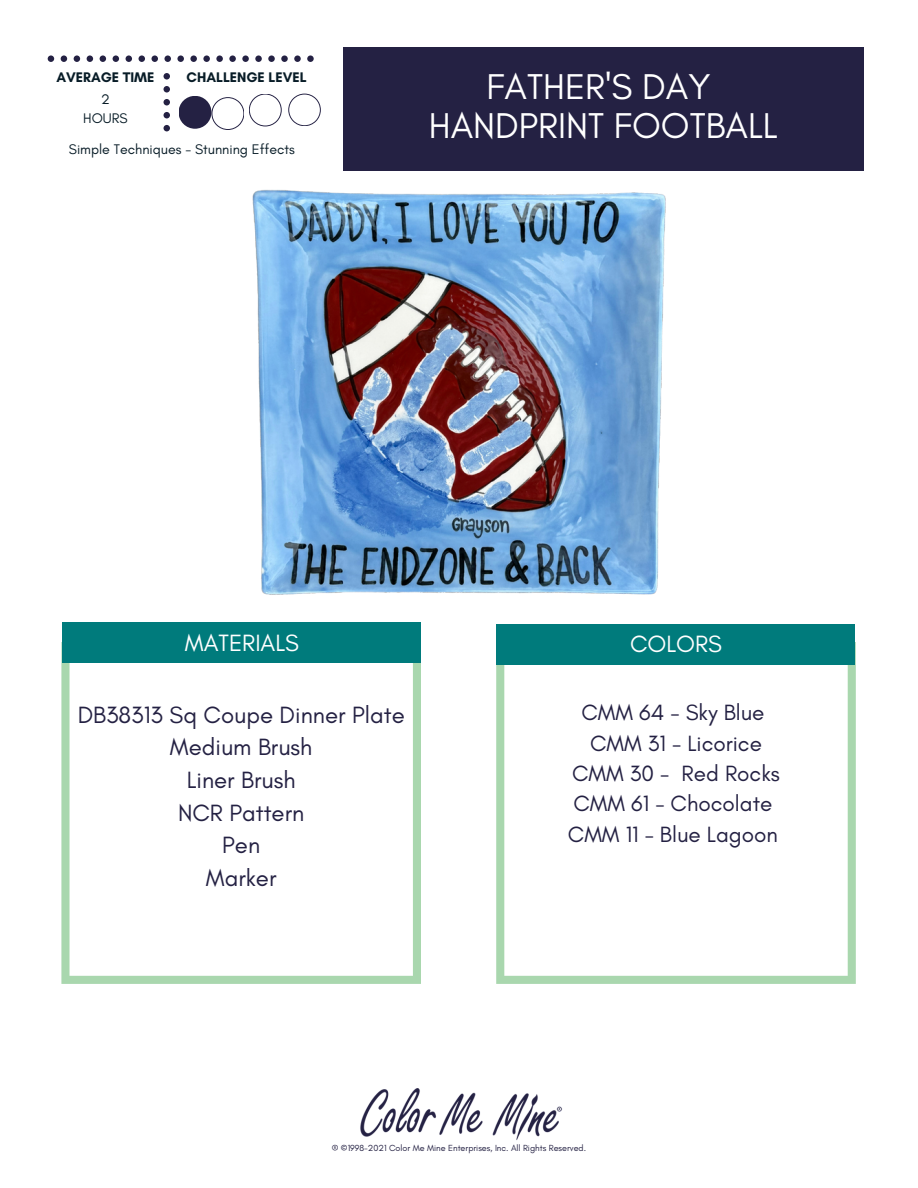
<style>
.page{position:relative;width:918px;height:1188px;background:#fff}
.page>*{position:absolute;margin:0;border:0;box-sizing:border-box;transform-origin:0 0}
.t1{font:36.45px/39.3px "Glacial Indifference";color:#fff;text-align:center}
.t2{font:24px/32.7px "Glacial Indifference";color:#242143;text-align:center}
.t3{font:24px "Glacial Indifference";color:#fff}
.t4{font:22.5px/30.3px "Glacial Indifference";color:#242143;text-align:center}
.t5{font:14.1px/18.9px "Glacial Indifference";color:#081c27;text-align:center}
.t6{font:700 14.1px "Glacial Indifference";color:#081c27}
.t7{font:9px "Glacial Indifference";color:#242143}
</style>
<div class="page">
<div style="left:343px;top:48px;width:521px;height:122px;background:#242143"></div>
<img style="left:360px;top:1089px;width:202px;height:51px">
<svg style="left:61px;top:642px;width:360px;height:342px"></svg>
<svg style="left:496px;top:642px;width:360px;height:342px"></svg>
<div style="left:62px;top:623px;width:359px;height:40px;background:#007b7c"></div>
<div style="left:496px;top:624px;width:359px;height:41px;background:#007b7c"></div>
<svg style="left:48px;top:55px;width:266px;height:76px"></svg>
<img style="left:211px;top:78px;width:494px;height:658px">
<p class="t6" style="left:56px;top:69px;width:100px">AVERAGE TIME</p>
<p class="t6" style="left:187px;top:69px;width:122px">CHALLENGE LEVEL</p>
<p class="t5" style="left:83px;top:89px;width:46px">2<br>HOURS</p>
<p class="t5" style="left:69px;top:140px;width:227px">Simple Techniques - Stunning Effects</p>
<h1 class="t1" style="left:429px;top:66px;width:350px">FATHER'S DAY<br>HANDPRINT FOOTBALL</h1>
<p class="t3" style="left:185px;top:628px;width:116px">MATERIALS</p>
<p class="t2" style="left:78px;top:698px;width:329px">DB38313 Sq Coupe Dinner Plate<br>Medium Brush<br>Liner Brush<br>NCR Pattern<br>Pen<br>Marker</p>
<p class="t3" style="left:630px;top:629px;width:93px">COLORS</p>
<p class="t4" style="left:568px;top:697px;width:213px">CMM 64 - Sky Blue<br>CMM 31 - Licorice<br>CMM 30 - Red Rocks<br>CMM 61 - Chocolate<br>CMM 11 - Blue Lagoon</p>
<p class="t7" style="left:332px;top:1142px;width:256px">® ©1998-2021 Color Me Mine Enterprises, Inc. All Rights Reserved.</p>
</div>
